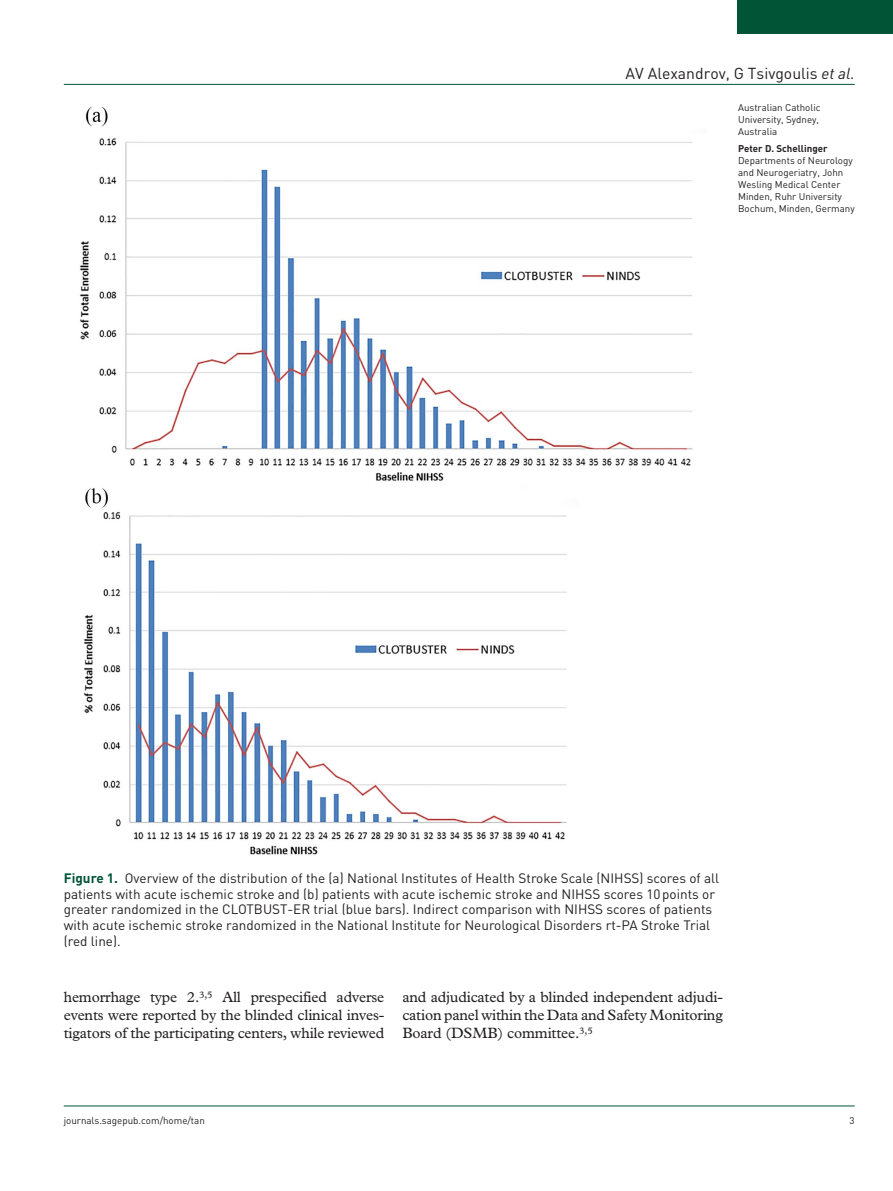
<style>
.page{position:relative;width:893px;height:1191px;background:#fff}
.page>*{position:absolute;margin:0;border:0;box-sizing:border-box;transform-origin:0 0}
.t1{font:15.75px "DIN";color:#231f20}
.t2{font:15px/18px "Plantin Std";letter-spacing:-.01em;color:#231f20;text-align:justify}
.t3{font:13.5px/15.8px "DIN";color:#231f20}
.t4{font:9.75px/12px "DIN";color:#231f20}
.t5{font:700 9.75px "DIN";color:#231f20}
.s1{font-style:italic}
.s2{font-weight:700;color:#015436}
</style>
<div class="page">
<hr style="left:64px;top:84px;width:791px;height:1px;background:#015436">
<hr style="left:64px;top:1105px;width:791px;height:1px;background:#015436">
<div style="left:738px;top:0;width:155px;height:34px;background:#015436"></div>
<img style="left:80px;top:106px;width:613px;height:749px">
<p class="t1" style="left:626px;top:63px;width:231px">AV Alexandrov, G Tsivgoulis <span class="s1">et al.</span></p>
<p class="t4" style="left:738px;top:101px;width:84px">Australian Catholic<br>University, Sydney,<br>Australia</p>
<p class="t5" style="left:738px;top:142px;width:91px">Peter D. Schellinger</p>
<p class="t4" style="left:738px;top:154px;width:118px">Departments of Neurology and Neurogeriatry, John<br>Wesling Medical Center<br>Minden, Ruhr University<br>Bochum, Minden, Germany</p>
<p class="t3" style="left:64px;top:870px;width:657px"><span class="s2">Figure 1.</span> Overview of the distribution of the (a) National Institutes of Health Stroke Scale (NIHSS) scores of all patients with acute ischemic stroke and (b) patients with acute ischemic stroke and NIHSS scores 10points or greater randomized in the CLOTBUST-ER trial (blue bars). Indirect comparison with NIHSS scores of patients with acute ischemic stroke randomized in the National Institute for Neurological Disorders rt-PA Stroke Trial (red line).</p>
<p class="t2" style="left:64px;top:988px;width:322px">hemorrhage type 2.<sup>3,5</sup> All prespecified adverse events were reported by the blinded clinical inves&shy;tigators of the participating centers, while reviewed</p>
<p class="t2" style="left:402px;top:988px;width:322px">and adjudicated by a blinded independent adjudi&shy;cation panel within the Data and Safety Monitoring Board (DSMB) committee.<sup>3,5</sup></p>
<p class="t4" style="left:64px;top:1114px;width:143px">journals.sagepub.com/home/tan</p>
<p class="t4" style="left:850px;top:1114px;width:7px">3</p>
</div>
